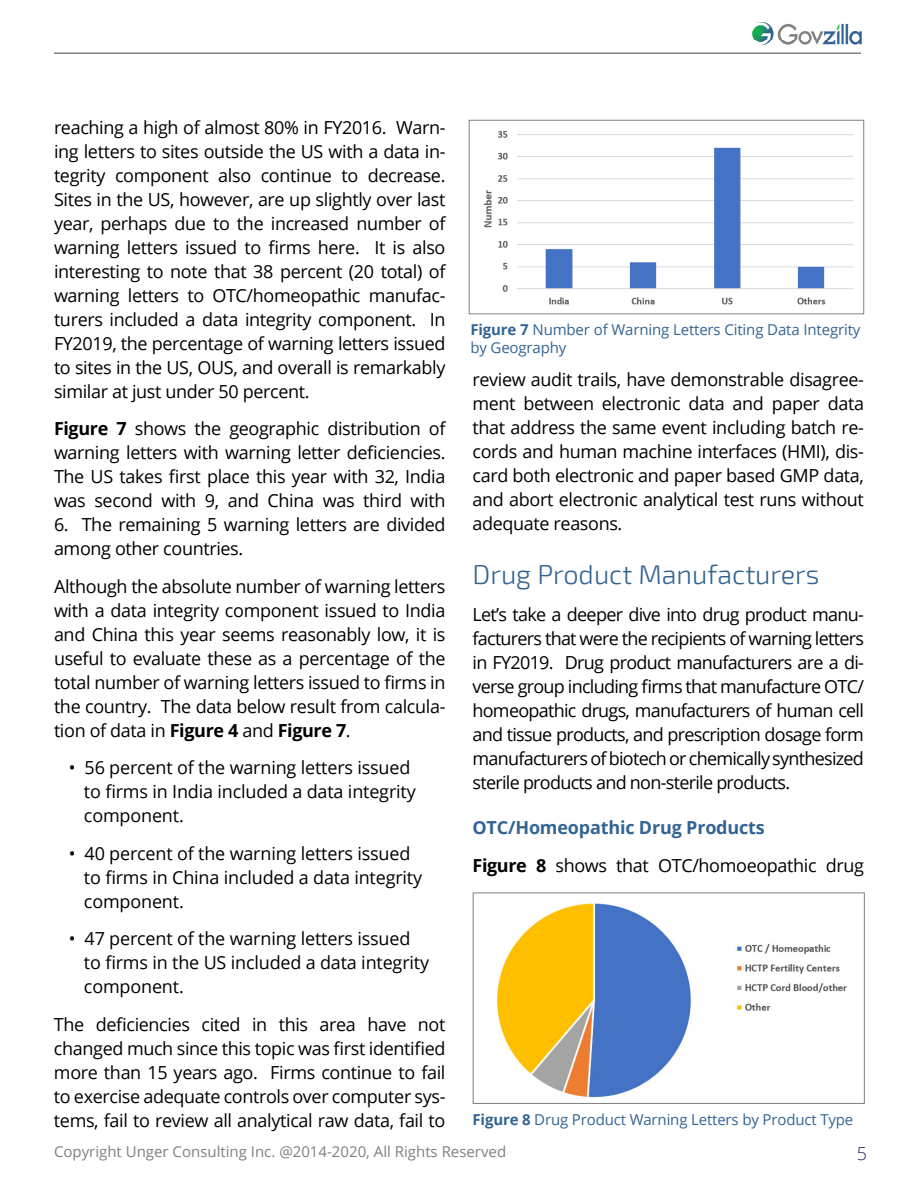
<style>
.page{position:relative;width:918px;height:1188px;background:#fff}
.page>*{position:absolute;margin:0;border:0;box-sizing:border-box;transform-origin:0 0}
.t1{font:300 27px "Exo 2";color:#336493}
.t2{font:18px/24px "Open Sans";letter-spacing:-.02em;color:#000;text-align:justify}
.t3{font:300 18px "Open Sans";color:#1e2b51}
.t4{font:15px/18px "Open Sans";letter-spacing:-.01em;color:#336493}
.t5{font:15px "Open Sans";color:#7f8080}
.s1{font-weight:700}
.s2{font-weight:700;color:#336493}
</style>
<div class="page">
<img style="left:752px;top:22px;width:110px;height:23px">
<hr style="left:54px;top:52px;width:807px;height:2px;background:#7f8080">
<img style="left:483px;top:131px;width:371px;height:174px">
<div style="left:469px;top:120px;width:395px;height:194px;border:1px solid #7f8080"></div>
<img style="left:497px;top:903px;width:350px;height:195px">
<div style="left:473px;top:893px;width:392px;height:211px;border:1px solid #7f8080"></div>
<p class="t2" style="left:54px;top:115px;width:393px">reaching a high of almost 80% in FY2016. Warn&shy;ing letters to sites outside the US with a data in&shy;tegrity component also continue to decrease.<br>Sites in the US, however, are up slightly over last year, perhaps due to the increased number of warning letters issued to firms here. It is also interesting to note that 38 percent (20 total) of warning letters to OTC/homeopathic manufac&shy;turers included a data integrity component. In FY2019, the percentage of warning letters issued to sites in the US, OUS, and overall is remarkably similar at just under 50 percent.</p>
<p class="t2" style="left:54px;top:416px;width:393px"><span class="s1">Figure 7</span> shows the geographic distribution of warning letters with warning letter deficiencies.<br>The US takes first place this year with 32, India was second with 9, and China was third with</p>
<p class="t2" style="left:54px;top:512px;width:393px">6. The remaining 5 warning letters are divided among other countries.</p>
<p class="t2" style="left:54px;top:574px;width:393px">Although the absolute number of warning letters with a data integrity component issued to India and China this year seems reasonably low, it is useful to evaluate these as a percentage of the total number of warning letters issued to firms in the country. The data below result from calcula&shy;tion of data in <span class="s1">Figure 4</span> and <span class="s1">Figure 7</span>.</p>
<p class="t2" style="left:84px;top:755px;width:333px;text-align:left;text-indent:-15px">• 56 percent of the warning letters issued to firms in India included a data integrity component.</p>
<p class="t2" style="left:84px;top:841px;width:340px;text-align:left;text-indent:-15px">• 40 percent of the warning letters issued to firms in China included a data integrity component.</p>
<p class="t2" style="left:84px;top:926px;width:347px;text-align:left;text-indent:-15px">• 47 percent of the warning letters issued to firms in the US included a data integrity component.</p>
<p class="t2" style="left:54px;top:1012px;width:393px">The deficiencies cited in this area have not changed much since this topic was first identified more than 15 years ago. Firms continue to fail to exercise adequate controls over computer sys&shy;tems, fail to review all analytical raw data, fail to</p>
<p class="t4" style="left:470px;top:320px;width:392px"><span class="s1">Figure 7</span> Number of Warning Letters Citing Data Integrity by Geography</p>
<p class="t2" style="left:472px;top:367px;width:393px">review audit trails, have demonstrable disagree&shy;ment between electronic data and paper data that address the same event including batch re&shy;cords and human machine interfaces (HMI), dis&shy;card both electronic and paper based GMP data, and abort electronic analytical test runs without adequate reasons.</p>
<h1 class="t1" style="left:472px;top:559px;width:348px">Drug Product Manufacturers</h1>
<p class="t2" style="left:472px;top:602px;width:393px">Let’s take a deeper dive into drug product manu&shy;facturers that were the recipients of warning letters in FY2019. Drug product manufacturers are a di&shy;verse group including firms that manufacture OTC/ homeopathic drugs, manufacturers of human cell and tissue products, and prescription dosage form manufacturers of biotech or chemically synthesized sterile products and non-sterile products.</p>
<p class="t2" style="left:472px;top:808px;width:393px;line-height:37.5px"><span class="s2">OTC/Homeopathic Drug Products<br></span><span class="s1">Figure 8</span> shows that OTC/homoeopathic drug</p>
<p class="t4" style="left:472px;top:1110px;width:382px"><span class="s1">Figure 8</span> Drug Product Warning Letters by Product Type</p>
<p class="t5" style="left:54px;top:1142px;width:454px">Copyright Unger Consulting Inc. @2014-2020, All Rights Reserved</p>
<p class="t3" style="left:857px;top:1141px;width:12px">5</p>
</div>
